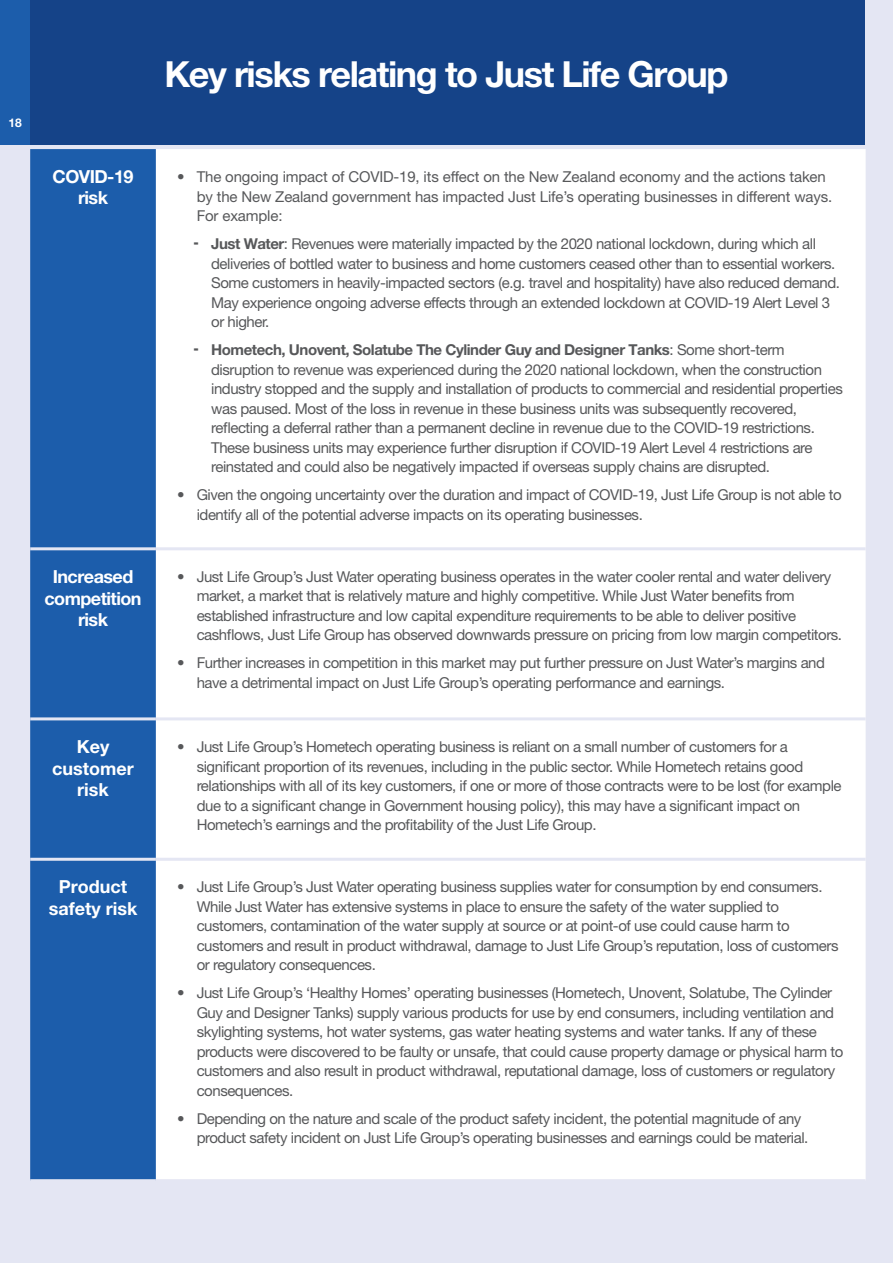
<style>
.page{position:relative;width:893px;height:1263px;background:#e4e6f3}
.page>*{position:absolute;margin:0;border:0;box-sizing:border-box;transform-origin:0 0}
.t1{font:700 36px "Helvetica Neue";letter-spacing:-.04em;color:#fff}
.t2{font:700 18px/21.6px "Helvetica Neue";letter-spacing:-.03em;color:#fff;text-align:center}
.t3{font:700 18px/21.6px "Helvetica Neue";color:#fff;text-align:center}
.t4{font:15px/19.5px "Helvetica Neue";letter-spacing:-.03em;color:#57585a}
.t5{font:15px/19.5px "Helvetica Neue";letter-spacing:-.01em;color:#57585a}
.t6{font:700 12px "Helvetica Neue";color:#fff}
.s1{font-size:27px}
.s2{font-weight:700}
</style>
<div class="page">
<div style="left:0;top:0;width:30px;height:145px;background:#1c5dab"></div>
<div style="left:30px;top:0;width:835px;height:145px;background:#154388"></div>
<div style="left:30px;top:149px;width:126px;height:1030px;background:#1c5dab"></div>
<div style="left:156px;top:149px;width:710px;height:1030px;background:#fff"></div>
<hr style="left:30px;top:547px;width:126px;height:3px;background:#e4e6f3">
<hr style="left:156px;top:547px;width:710px;height:3px;background:#e4e6f3">
<hr style="left:30px;top:717px;width:126px;height:3px;background:#e4e6f3">
<hr style="left:156px;top:717px;width:710px;height:3px;background:#e4e6f3">
<hr style="left:30px;top:858px;width:126px;height:3px;background:#e4e6f3">
<hr style="left:156px;top:858px;width:710px;height:3px;background:#e4e6f3">
<p class="t6" style="left:8px;top:115px;width:15px">18</p>
<h1 class="t1" style="left:164px;top:52px;width:566px">Key risks relating to Just Life Group</h1>
<p class="t2" style="left:53px;top:166px;width:82px;line-height:21px">COVID-19 risk</p>
<p class="t5" style="left:197px;top:167px;width:637px;text-indent:-20px">• The ongoing impact of COVID-19, its effect on the New Zealand economy and the actions taken by the New Zealand government has impacted Just Life’s operating businesses in different ways.<br>For example:</p>
<p class="t4" style="left:211px;top:234px;width:630px;text-indent:-17px"><span class="s1">–</span> <span class="s2">Just Water</span>: Revenues were materially impacted by the 2020 national lockdown, during which all deliveries of bottled water to business and home customers ceased other than to essential workers.<br>Some customers in heavily-impacted sectors (e.g. travel and hospitality) have also reduced demand.<br>May experience ongoing adverse effects through an extended lockdown at COVID-19 Alert Level 3 or higher.</p>
<p class="t4" style="left:211px;top:340px;width:633px;text-indent:-17px"><span class="s1">–</span> <span class="s2">Hometech, Unovent, Solatube The Cylinder Guy and Designer Tanks</span>: Some short-term disruption to revenue was experienced during the 2020 national lockdown, when the construction industry stopped and the supply and installation of products to commercial and residential properties was paused. Most of the loss in revenue in these business units was subsequently recovered, reflecting a deferral rather than a permanent decline in revenue due to the COVID-19 restrictions.<br>These business units may experience further disruption if COVID-19 Alert Level 4 restrictions are reinstated and could also be negatively impacted if overseas supply chains are disrupted.</p>
<p class="t4" style="left:197px;top:485px;width:647px;text-indent:-20px">• Given the ongoing uncertainty over the duration and impact of COVID-19, Just Life Group is not able to identify all of the potential adverse impacts on its operating businesses.</p>
<p class="t2" style="left:44px;top:565px;width:99px">Increased competition risk</p>
<p class="t4" style="left:197px;top:567px;width:647px;text-indent:-20px">• Just Life Group’s Just Water operating business operates in the water cooler rental and water delivery market, a market that is relatively mature and highly competitive. While Just Water benefits from established infrastructure and low capital expenditure requirements to be able to deliver positive cashflows, Just Life Group has observed downwards pressure on pricing from low margin competitors.</p>
<p class="t4" style="left:197px;top:653px;width:630px;text-indent:-20px">• Further increases in competition in this market may put further pressure on Just Water’s margins and have a detrimental impact on Just Life Group’s operating performance and earnings.</p>
<p class="t3" style="left:52px;top:735px;width:83px">Key customer risk</p>
<p class="t4" style="left:197px;top:737px;width:646px;text-indent:-20px">• Just Life Group’s Hometech operating business is reliant on a small number of customers for a significant proportion of its revenues, including in the public sector. While Hometech retains good relationships with all of its key customers, if one or more of those contracts were to be lost (for example due to a significant change in Government housing policy), this may have a significant impact on Hometech’s earnings and the profitability of the Just Life Group.</p>
<p class="t3" style="left:49px;top:876px;width:90px">Product safety risk</p>
<p class="t4" style="left:197px;top:877px;width:643px;text-indent:-20px">• Just Life Group’s Just Water operating business supplies water for consumption by end consumers.<br>While Just Water has extensive systems in place to ensure the safety of the water supplied to customers, contamination of the water supply at source or at point-of use could cause harm to customers and result in product withdrawal, damage to Just Life Group’s reputation, loss of customers or regulatory consequences.</p>
<p class="t4" style="left:197px;top:983px;width:648px;text-indent:-20px">• Just Life Group’s ‘Healthy Homes’ operating businesses (Hometech, Unovent, Solatube, The Cylinder Guy and Designer Tanks) supply various products for use by end consumers, including ventilation and skylighting systems, hot water systems, gas water heating systems and water tanks. If any of these products were discovered to be faulty or unsafe, that could cause property damage or physical harm to customers and also result in product withdrawal, reputational damage, loss of customers or regulatory consequences.</p>
<p class="t4" style="left:197px;top:1108px;width:613px;text-indent:-20px">• Depending on the nature and scale of the product safety incident, the potential magnitude of any product safety incident on Just Life Group’s operating businesses and earnings could be material.</p>
</div>
